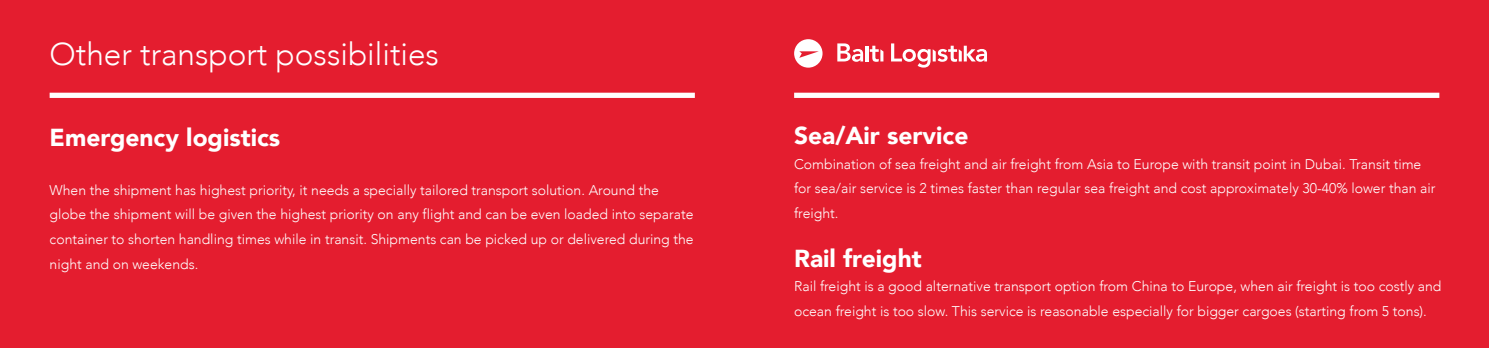
<style>
.page{position:relative;width:1489px;height:348px;background:#fff}
.page>*{position:absolute;margin:0;border:0;box-sizing:border-box;transform-origin:0 0}
.t1{font:300 31.5px "Avenir";color:#fff}
.t2{font:900 24.5px "Avenir";color:#fff}
.t3{font:300 14px/24.5px "Avenir";color:#fff}
</style>
<div class="page">
<div style="left:0;top:0;width:1488px;height:347px;background:#e41d2f"></div>
<div style="left:50px;top:92px;width:644px;height:6px;background:#fff"></div>
<svg style="left:837px;top:43px;width:26px;height:19px"></svg>
<hr style="left:865px;top:46px;width:3px;height:15px;background:#fff">
<svg style="left:869px;top:46px;width:14px;height:16px"></svg>
<svg style="left:891px;top:43px;width:95px;height:24px"></svg>
<svg style="left:794px;top:39px;width:28px;height:29px"></svg>
<div style="left:794px;top:92px;width:645px;height:6px;background:#fff"></div>
<h1 class="t1" style="left:50px;top:36px;width:391px">Other transport possibilities</h1>
<h2 class="t2" style="left:50px;top:116px;width:232px">Emergency logistics</h2>
<p class="t3" style="left:50px;top:177px;width:645px">When the shipment has highest priority, it needs a specially tailored transport solution. Around the globe the shipment will be given the highest priority on any flight and can be even loaded into separate container to shorten handling times while in transit. Shipments can be picked up or delivered during the night and on weekends.</p>
<h2 class="t2" style="left:794px;top:114px;width:176px">Sea/Air service</h2>
<p class="t3" style="left:794px;top:151px;width:643px">Combination of sea freight and air freight from Asia to Europe with transit point in Dubai. Transit time for sea/air service is 2 times faster than regular sea freight and cost approximately 30-40% lower than air freight.</p>
<h2 class="t2" style="left:794px;top:237px;width:129px">Rail freight</h2>
<p class="t3" style="left:794px;top:274px;width:649px">Rail freight is a good alternative transport option from China to Europe, when air freight is too costly and ocean freight is too slow. This service is reasonable especially for bigger cargoes (starting from 5 tons).</p>
</div>
